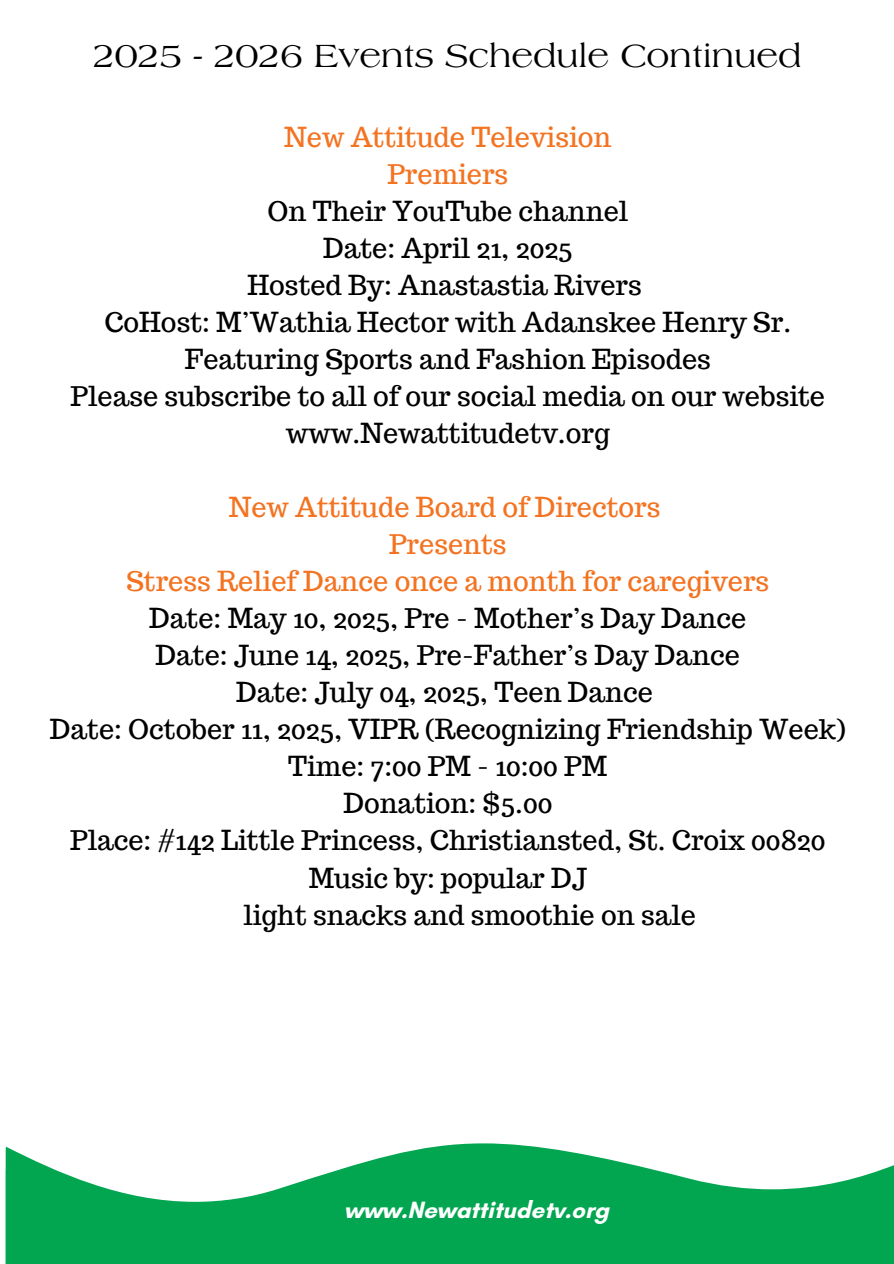
<style>
.page{position:relative;width:894px;height:1264px;background:#fff}
.page>*{position:absolute;margin:0;border:0;box-sizing:border-box;transform-origin:0 0}
.t1{font:34.5px "Laguna";color:#000}
.t2{font:27px "Trocchi";color:#000}
.t3{font:27px "Trocchi";color:#f37321}
.t4{font:700 24px "Glacial Indifference";color:#fff}
</style>
<div class="page">
<svg style="left:6px;top:1143px;width:546px;height:6px"></svg>
<svg style="left:6px;top:1149px;width:887px;height:114px;fill:#02a650"></svg>
<svg style="left:6px;top:1169px;width:672px;height:94px;background:#1aae61"></svg>
<h2 class="t1" style="left:93px;top:42px;width:709px">2025 - 2026 Events Schedule Continued</h2>
<h2 class="t3" style="left:284px;top:120px;width:328px">New Attitude Television</h2>
<h2 class="t3" style="left:387px;top:157px;width:122px">Premiers</h2>
<h2 class="t2" style="left:267px;top:194px;width:362px">On Their YouTube channel</h2>
<h2 class="t2" style="left:323px;top:231px;width:251px">Date: April 21, 2025</h2>
<h2 class="t2" style="left:247px;top:268px;width:396px">Hosted By: Anastastia Rivers</h2>
<h2 class="t2" style="left:104px;top:305px;width:688px">CoHost: M’Wathia Hector with Adanskee Henry Sr.</h2>
<h2 class="t2" style="left:185px;top:342px;width:527px">Featuring Sports and Fashion Episodes</h2>
<h2 class="t2" style="left:71px;top:379px;width:755px">Please subscribe to all of our social media on our website</h2>
<h2 class="t2" style="left:286px;top:416px;width:325px">www.Newattitudetv.org</h2>
<h2 class="t3" style="left:229px;top:490px;width:433px">New Attitude Board of Directors</h2>
<h1 class="t3" style="left:389px;top:527px;width:119px">Presents</h1>
<h2 class="t3" style="left:126px;top:564px;width:644px">Stress Relief Dance once a month for caregivers</h2>
<h2 class="t2" style="left:149px;top:601px;width:598px">Date: May 10, 2025, Pre - Mother’s Day Dance</h2>
<h2 class="t2" style="left:155px;top:638px;width:586px">Date: June 14, 2025, Pre-Father’s Day Dance</h2>
<h2 class="t2" style="left:236px;top:675px;width:418px">Date: July 04, 2025, Teen Dance</h2>
<h2 class="t2" style="left:50px;top:712px;width:797px">Date: October 11, 2025, VIPR (Recognizing Friendship Week)</h2>
<h2 class="t2" style="left:288px;top:749px;width:320px">Time: 7:00 PM - 10:00 PM</h2>
<h2 class="t2" style="left:343px;top:786px;width:210px">Donation: $5.00</h2>
<h2 class="t2" style="left:70px;top:823px;width:756px">Place: #142 Little Princess, Christiansted, St. Croix 00820</h2>
<h2 class="t2" style="left:308px;top:860px;width:280px">Music by: popular DJ</h2>
<h2 class="t2" style="left:243px;top:897px;width:454px">light snacks and smoothie on sale</h2>
<p class="t4" style="left:344px;top:1195px;width:266px">www.Newattitudetv.org</p>
</div>
